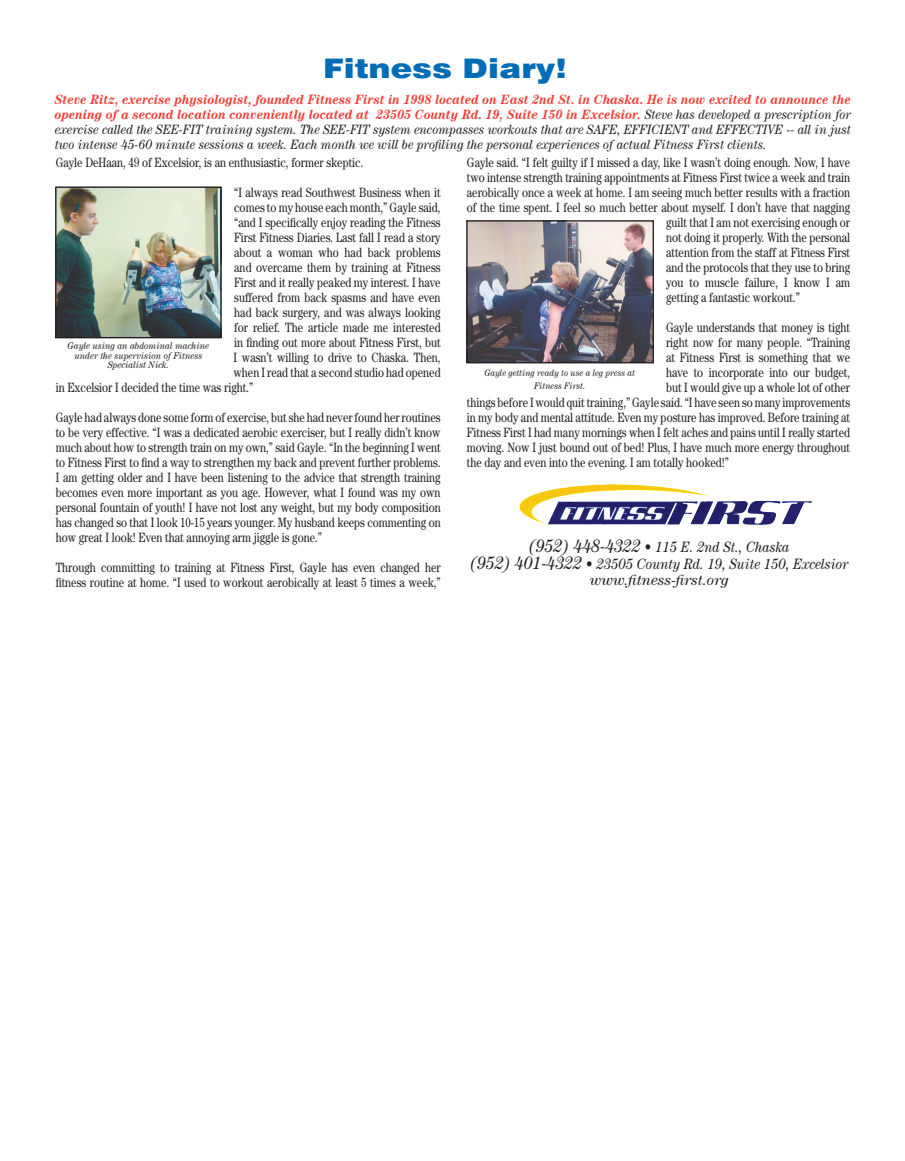
<style>
.page{position:relative;width:905px;height:1161px;background:#fff}
.page>*{position:absolute;margin:0;border:0;box-sizing:border-box;transform-origin:0 0}
.t1{font:900 27px "Swiss 721 BT";color:#006cb7;scale:1.2 1}
.t2{font:italic 15px "Century";color:#231f20;scale:.88 1}
.t3{font:italic 15px "Century";color:#231f20}
.t4{font:13.5px/15px "Century";color:#231f20;text-align:justify;scale:.8 1}
.t5{font:italic 13.5px/15px "Century";color:#231f20;text-align:justify;scale:.9 1}
.t6{font:italic 9.75px/9.8px "Century";color:#231f20;text-align:center;scale:.9 1}
.t7{font:italic 9.45px "Century";color:#231f20;scale:.9 1}
.s1{font-weight:700;color:#ee423c}
.s2{font-size:18px}
</style>
<div class="page">
<img style="left:468px;top:222px;width:184px;height:139px">
<div style="left:466px;top:220px;width:188px;height:143px;border:1px solid #231f20"></div>
<img style="left:533px;top:490px;width:175px;height:34px">
<img style="left:57px;top:188px;width:163px;height:148px">
<div style="left:55px;top:186px;width:167px;height:152px;border:1px solid #231f20"></div>
<p class="t1" style="left:323px;top:52px;width:205px">Fitness Diary!</p>
<p class="t5" style="left:55px;top:91px;width:886px"><span class="s1">Steve Ritz, exercise physiologist, founded Fitness First in 1998 located on East 2nd St. in Chaska. He is now excited to announce the opening of a second location conveniently located at 23505 County Rd. 19, Suite 150 in Excelsior.</span> Steve has developed a prescription for exercise called the SEE-FIT training system. The SEE-FIT system encompasses workouts that are SAFE, EFFICIENT and EFFECTIVE -- all in just two intense 45-60 minute sessions a week. Each month we will be profiling the personal experiences of actual Fitness First clients.</p>
<p class="t4" style="left:56px;top:155px;width:386px">Gayle DeHaan, 49 of Excelsior, is an enthusiastic, former skeptic.</p>
<p class="t4" style="left:234px;top:185px;width:259px">“I always read Southwest Business when it</p>
<p class="t4" style="left:234px;top:200px;width:259px">comes to my house each month,” Gayle said,</p>
<p class="t4" style="left:234px;top:215px;width:259px">“and I specifically enjoy reading the Fitness</p>
<p class="t4" style="left:234px;top:230px;width:259px">First Fitness Diaries. Last fall I read a story</p>
<p class="t4" style="left:234px;top:245px;width:259px">about a woman who had back problems</p>
<p class="t4" style="left:234px;top:260px;width:259px">and overcame them by training at Fitness</p>
<p class="t4" style="left:234px;top:275px;width:259px">First and it really peaked my interest. I have</p>
<p class="t4" style="left:234px;top:290px;width:259px">suffered from back spasms and have even</p>
<p class="t4" style="left:234px;top:305px;width:259px">had back surgery, and was always looking</p>
<p class="t4" style="left:234px;top:320px;width:259px">for relief. The article made me interested</p>
<p class="t4" style="left:234px;top:335px;width:259px">in finding out more about Fitness First, but</p>
<p class="t4" style="left:233px;top:350px;width:260px">I wasn’t willing to drive to Chaska. Then,</p>
<p class="t4" style="left:233px;top:365px;width:260px">when I read that a second studio had opened</p>
<p class="t4" style="left:56px;top:380px;width:248px">in Excelsior I decided the time was right.”</p>
<p class="t4" style="left:56px;top:410px;width:483px">Gayle had always done some form of exercise, but she had never found her routines to be very effective. “I was a dedicated aerobic exerciser, but I really didn’t know much about how to strength train on my own,” said Gayle. “In the beginning I went to Fitness First to find a way to strengthen my back and prevent further problems.<br>I am getting older and I have been listening to the advice that strength training becomes even more important as you age. However, what I found was my own personal fountain of youth! I have not lost any weight, but my body composition has changed so that I look 10-15 years younger. My husband keeps commenting on how great I look! Even that annoying arm jiggle is gone.”</p>
<p class="t4" style="left:56px;top:560px;width:482px">Through committing to training at Fitness First, Gayle has even changed her fitness routine at home. “I used to workout aerobically at least 5 times a week,”</p>
<p class="t6" style="left:68px;top:341px;width:159px">Gayle using an abdominal machine under the supervision of Fitness<br>Specialist Nick.</p>
<p class="t4" style="left:467px;top:155px;width:480px">Gayle said. “I felt guilty if I missed a day, like I wasn’t doing enough. Now, I have</p>
<p class="t4" style="left:467px;top:170px;width:480px">two intense strength training appointments at Fitness First twice a week and train</p>
<p class="t4" style="left:467px;top:185px;width:480px">aerobically once a week at home. I am seeing much better results with a fraction</p>
<p class="t4" style="left:467px;top:200px;width:480px">of the time spent. I feel so much better about myself. I don’t have that nagging</p>
<p class="t4" style="left:666px;top:215px;width:231px">guilt that I am not exercising enough or</p>
<p class="t4" style="left:666px;top:230px;width:232px">not doing it properly. With the personal</p>
<p class="t4" style="left:666px;top:245px;width:232px">attention from the staff at Fitness First</p>
<p class="t4" style="left:666px;top:260px;width:231px">and the protocols that they use to bring</p>
<p class="t4" style="left:666px;top:275px;width:232px">you to muscle failure, I know I am</p>
<p class="t4" style="left:666px;top:290px;width:169px">getting a fantastic workout.”</p>
<p class="t4" style="left:666px;top:320px;width:232px">Gayle understands that money is tight</p>
<p class="t4" style="left:666px;top:335px;width:232px">right now for many people. “Training</p>
<p class="t4" style="left:666px;top:350px;width:232px">at Fitness First is something that we</p>
<p class="t4" style="left:666px;top:365px;width:232px">have to incorporate into our budget,</p>
<p class="t4" style="left:666px;top:380px;width:232px">but I would give up a whole lot of other</p>
<p class="t4" style="left:467px;top:395px;width:480px">things before I would quit training,” Gayle said. “I have seen so many improvements</p>
<p class="t4" style="left:467px;top:410px;width:480px">in my body and mental attitude. Even my posture has improved. Before training at</p>
<p class="t4" style="left:467px;top:425px;width:480px">Fitness First I had many mornings when I felt aches and pains until I really started</p>
<p class="t4" style="left:467px;top:440px;width:480px">moving. Now I just bound out of bed! Plus, I have much more energy throughout</p>
<p class="t4" style="left:467px;top:455px;width:329px">the day and even into the evening. I am totally hooked!”</p>
<p class="t7" style="left:484px;top:368px;width:169px">Gayle getting ready to use a leg press at</p>
<p class="t7" style="left:534px;top:380px;width:58px">Fitness First.</p>
<p class="t2" style="left:528px;top:539px;width:298px"><span class="s2">(952) 448-4322</span> • 115 E. 2nd St., Chaska</p>
<p class="t2" style="left:470px;top:555px;width:431px"><span class="s2">(952) 401-4322</span> • 23505 County Rd. 19, Suite 150, Excelsior</p>
<p class="t3" style="left:589px;top:572px;width:140px">www.fitness-first.org</p>
</div>
